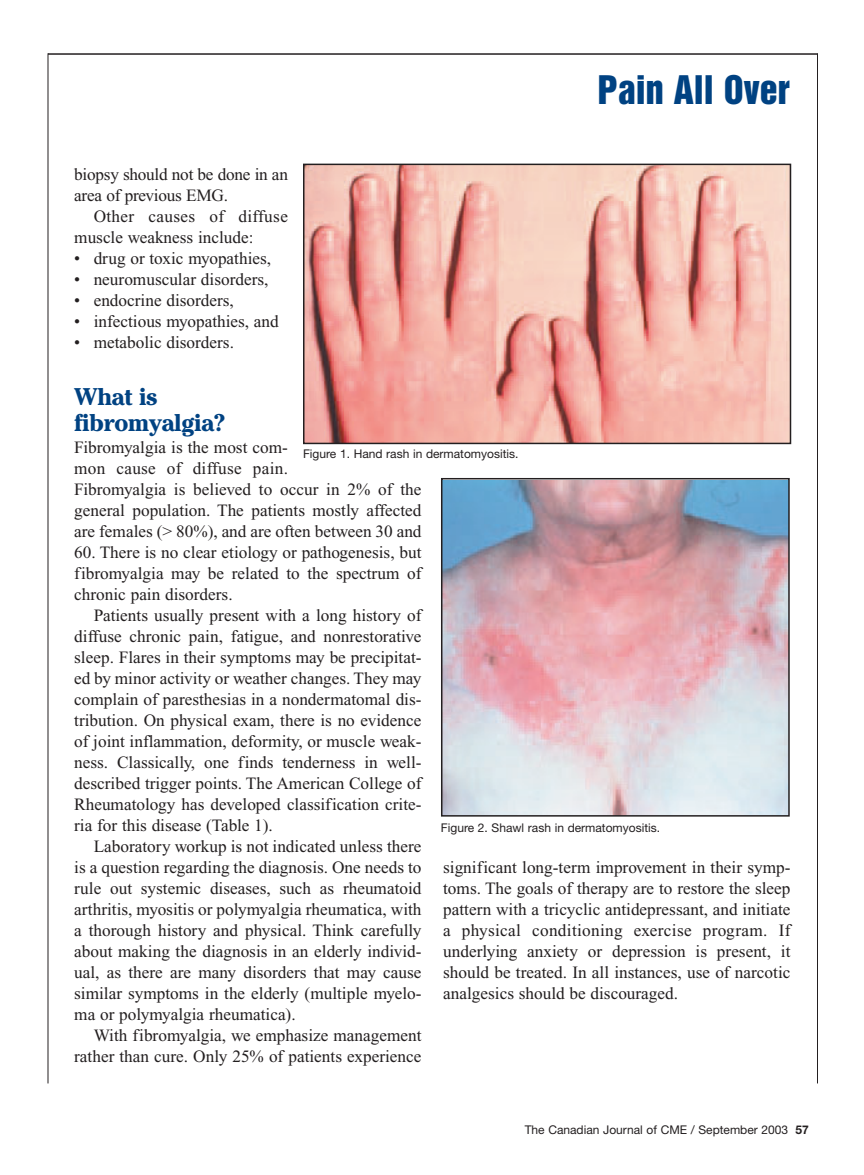
<style>
.page{position:relative;width:864px;height:1175px;background:#fff}
.page>*{position:absolute;margin:0;border:0;box-sizing:border-box;transform-origin:0 0}
.t1{font:36px "Helvetica Inserat";color:#004282}
.t2{font:700 24px/26.1px "Cheltenham";letter-spacing:-.015em;color:#004282}
.t3{font:17.25px/21px "Times New Roman";color:#231f20;text-align:justify}
.t4{font:12px "Helvetica Neue";color:#231f20}
.s1{font-weight:700}
</style>
<div class="page">
<hr style="left:48px;top:53px;width:770px;height:2px;background:#231f20">
<hr style="left:48px;top:53px;width:1px;height:1030px;background:#231f20">
<hr style="left:817px;top:53px;width:1px;height:1030px;background:#231f20">
<img style="left:306px;top:167px;width:482px;height:274px">
<div style="left:303px;top:164px;width:488px;height:280px;border:2px solid #231f20"></div>
<img style="left:444px;top:481px;width:343px;height:332px">
<div style="left:441px;top:478px;width:349px;height:338px;border:2px solid #231f20"></div>
<h1 class="t1" style="left:598px;top:75px;width:193px">Pain All Over</h1>
<p class="t3" style="left:74px;top:165px;width:215px">biopsy should not be done in an area of previous EMG.</p>
<p class="t3" style="left:74px;top:207px;width:215px;text-indent:19px">Other causes of diffuse muscle weakness include:</p>
<p class="t3" style="left:74px;top:249px;width:198px">• drug or toxic myopathies,</p>
<p class="t3" style="left:74px;top:270px;width:196px">• neuromuscular disorders,</p>
<p class="t3" style="left:74px;top:291px;width:161px">• endocrine disorders,</p>
<p class="t3" style="left:74px;top:312px;width:206px">• infectious myopathies, and</p>
<p class="t3" style="left:74px;top:333px;width:161px">• metabolic disorders.</p>
<h2 class="t2" style="left:74px;top:386px;width:153px">What is fibromyalgia?</h2>
<p class="t3" style="left:74px;top:438px;width:349px;text-align:left">Fibromyalgia is the most com-<br>mon cause of diffuse pain.<br>Fibromyalgia is believed to occur in 2% of the general population. The patients mostly affected are females (&gt; 80%), and are often between 30 and</p>
<p class="t3" style="left:74px;top:543px;width:349px">60. There is no clear etiology or pathogenesis, but fibromyalgia may be related to the spectrum of chronic pain disorders.</p>
<p class="t3" style="left:74px;top:606px;width:349px;text-indent:19px">Patients usually present with a long history of diffuse chronic pain, fatigue, and nonrestorative sleep. Flares in their symptoms may be precipitat&shy;ed by minor activity or weather changes. They may complain of paresthesias in a nondermatomal dis&shy;tribution. On physical exam, there is no evidence of joint inflammation, deformity, or muscle weak&shy;ness. Classically, one finds tenderness in well&shy;described trigger points. The American College of Rheumatology has developed classification crite&shy;ria for this disease (Table 1).</p>
<p class="t3" style="left:74px;top:837px;width:349px;text-indent:19px">Laboratory workup is not indicated unless there is a question regarding the diagnosis. One needs to rule out systemic diseases, such as rheumatoid arthritis, myositis or polymyalgia rheumatica, with a thorough history and physical. Think carefully about making the diagnosis in an elderly individ&shy;ual, as there are many disorders that may cause similar symptoms in the elderly (multiple myelo&shy;ma or polymyalgia rheumatica).</p>
<p class="t3" style="left:74px;top:1026px;width:349px;text-align:right">With fibromyalgia, we emphasize management rather than cure. Only 25% of patients experience</p>
<p class="t4" style="left:303px;top:449px;width:217px">Figure 1. Hand rash in dermatomyositis.</p>
<p class="t4" style="left:441px;top:823px;width:221px">Figure 2. Shawl rash in dermatomyositis.</p>
<p class="t3" style="left:443px;top:858px;width:349px">significant long-term improvement in their symp&shy;toms. The goals of therapy are to restore the sleep pattern with a tricyclic antidepressant, and initiate a physical conditioning exercise program. If underlying anxiety or depression is present, it should be treated. In all instances, use of narcotic analgesics should be discouraged.</p>
<p class="t4" style="left:525px;top:1125px;width:286px">The Canadian Journal of CME / September 2003 <span class="s1">57</span></p>
</div>
